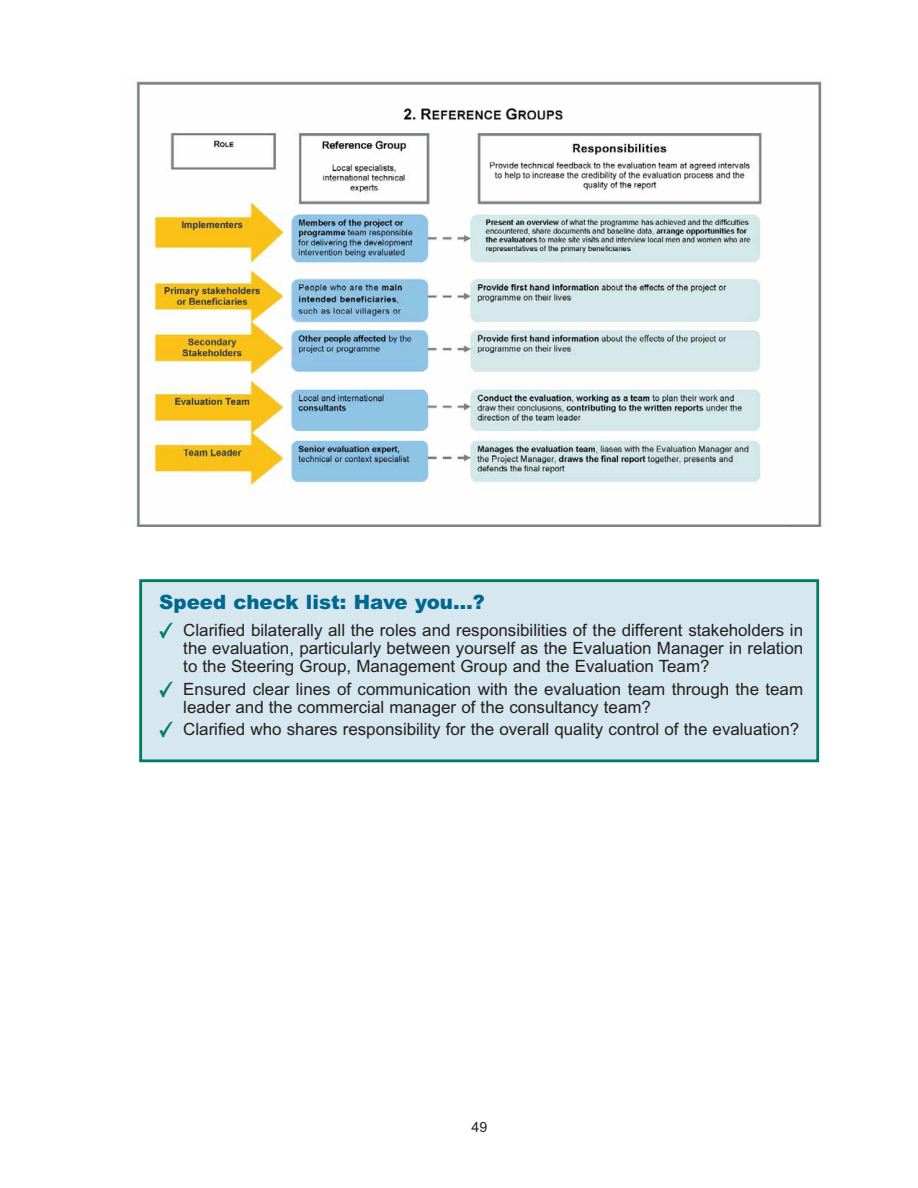
<style>
.page{position:relative;width:918px;height:1188px;background:#fff}
.page>*{position:absolute;margin:0;border:0;box-sizing:border-box;transform-origin:0 0}
.t1{font:900 19.8px "Arial";color:#00678f}
.t2{font:16.95px/18.3px "Arial";color:#231f20;text-align:justify}
.t3{font:14.1px "Arial";color:#231f20}
.s1{color:#007c66}
</style>
<div class="page">
<img style="left:136px;top:81px;width:686px;height:446px">
<div style="left:141px;top:581px;width:677px;height:180px;background:#d6e7f0"></div>
<div style="left:139px;top:579px;width:680px;height:183px;border:3px solid #007c66"></div>
<p class="t1" style="left:159px;top:595px;width:327px">Speed check list: Have you…?</p>
<p class="t2" style="left:183px;top:622px;width:621px;text-indent:-24px"><span class="s1">✔</span> Clarified bilaterally all the roles and responsibilities of the different stakeholders in the evaluation, particularly between yourself as the Evaluation Manager in relation to the Steering Group, Management Group and the Evaluation Team?</p>
<p class="t2" style="left:183px;top:681px;width:621px;text-indent:-24px"><span class="s1">✔</span> Ensured clear lines of communication with the evaluation team through the team leader and the commercial manager of the consultancy team?</p>
<p class="t2" style="left:159px;top:722px;width:641px"><span class="s1">✔</span> Clarified who shares responsibility for the overall quality control of the evaluation?</p>
<p class="t3" style="left:472px;top:1122px;width:17px">49</p>
</div>
